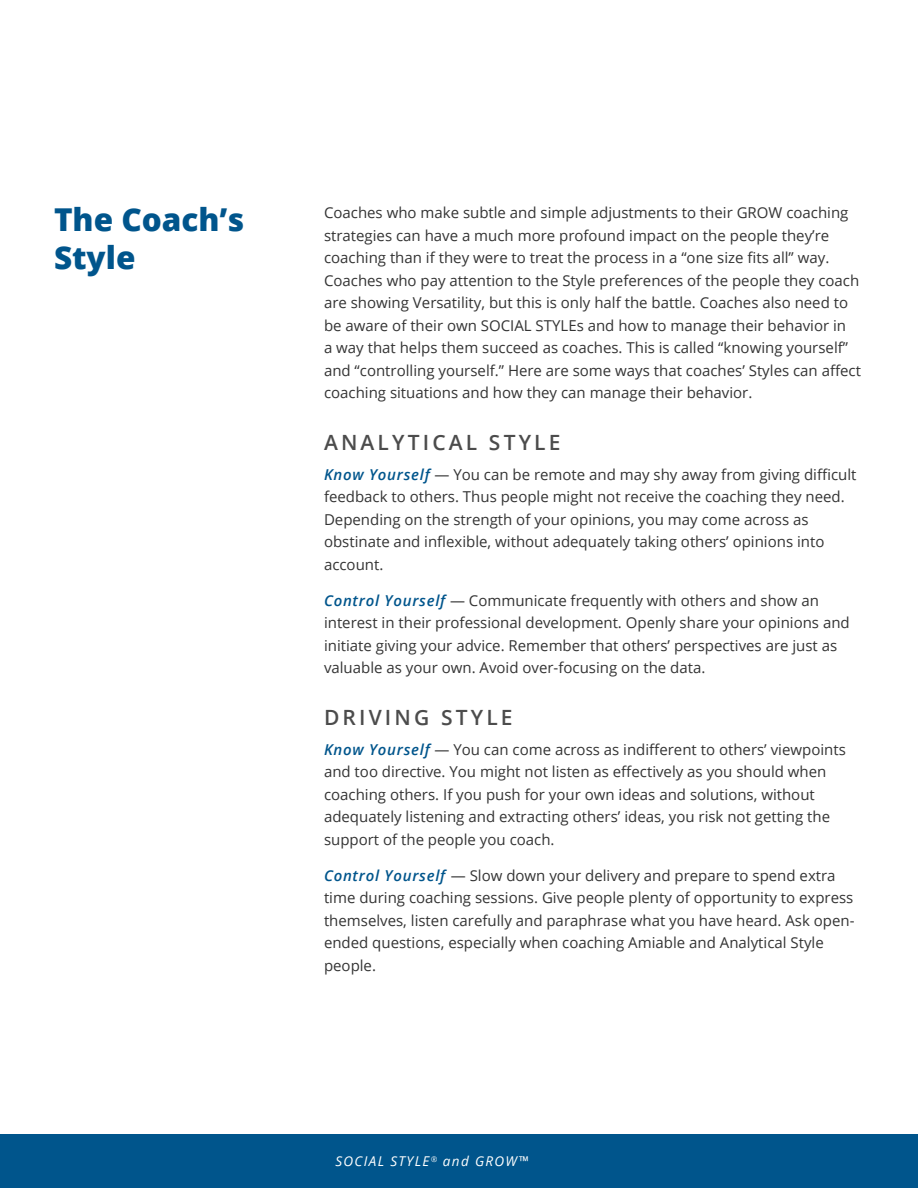
<style>
.page{position:relative;width:918px;height:1188px;background:#fff}
.page>*{position:absolute;margin:0;border:0;box-sizing:border-box;transform-origin:0 0}
.t1{font:800 31.5px/37.8px "Open Sans";color:#00558c}
.t2{font:600 21px "Open Sans";letter-spacing:.15em;color:#4c4c4c}
.Body{font:15px/22.5px "Open Sans";color:#343434}
.t3{font:italic 13.5px "Open Sans";letter-spacing:.1em;color:#fff}
.s1{font-weight:600;font-style:italic;color:#00558c}
</style>
<div class="page">
<div style="left:0;top:1134px;width:918px;height:54px;background:#00558c"></div>
<h2 class="t1" style="left:54px;top:199px;width:192px">The Coach’s<br>Style</h2>
<p class="Body" style="left:324px;top:201px;width:539px">Coaches who make subtle and simple adjustments to their GROW coaching strategies can have a much more profound impact on the people they’re coaching than if they were to treat the process in a “one size fits all” way.<br>Coaches who pay attention to the Style preferences of the people they coach are showing Versatility, but this is only half the battle. Coaches also need to be aware of their own SOCIAL STYLEs and how to manage their behavior in<br>a way that helps them succeed as coaches. This is called “knowing yourself” and “controlling yourself.” Here are some ways that coaches’ Styles can affect coaching situations and how they can manage their behavior.</p>
<h3 class="t2" style="left:324px;top:428px;width:238px">ANALYTICAL STYLE</h3>
<p class="Body" style="left:324px;top:463px;width:534px"><span class="s1">Know Yourself</span> — You can be remote and may shy away from giving difficult feedback to others. Thus people might not receive the coaching they need.<br>Depending on the strength of your opinions, you may come across as obstinate and inflexible, without adequately taking others’ opinions into account.</p>
<p class="Body" style="left:324px;top:589px;width:527px"><span class="s1">Control Yourself</span> — Communicate frequently with others and show an interest in their professional development. Openly share your opinions and initiate giving your advice. Remember that others’ perspectives are just as valuable as your own. Avoid over-focusing on the data.</p>
<h3 class="t2" style="left:324px;top:703px;width:190px">DRIVING STYLE</h3>
<p class="Body" style="left:324px;top:738px;width:523px"><span class="s1">Know Yourself</span> — You can come across as indifferent to others’ viewpoints and too directive. You might not listen as effectively as you should when coaching others. If you push for your own ideas and solutions, without adequately listening and extracting others’ ideas, you risk not getting the support of the people you coach.</p>
<p class="Body" style="left:324px;top:864px;width:532px"><span class="s1">Control Yourself</span> — Slow down your delivery and prepare to spend extra time during coaching sessions. Give people plenty of opportunity to express themselves, listen carefully and paraphrase what you have heard. Ask open&shy;ended questions, especially when coaching Amiable and Analytical Style people.</p>
<p class="t3" style="left:335px;top:1152px;width:195px">SOCIAL STYLE<sup>®</sup> and GROW™</p>
</div>
